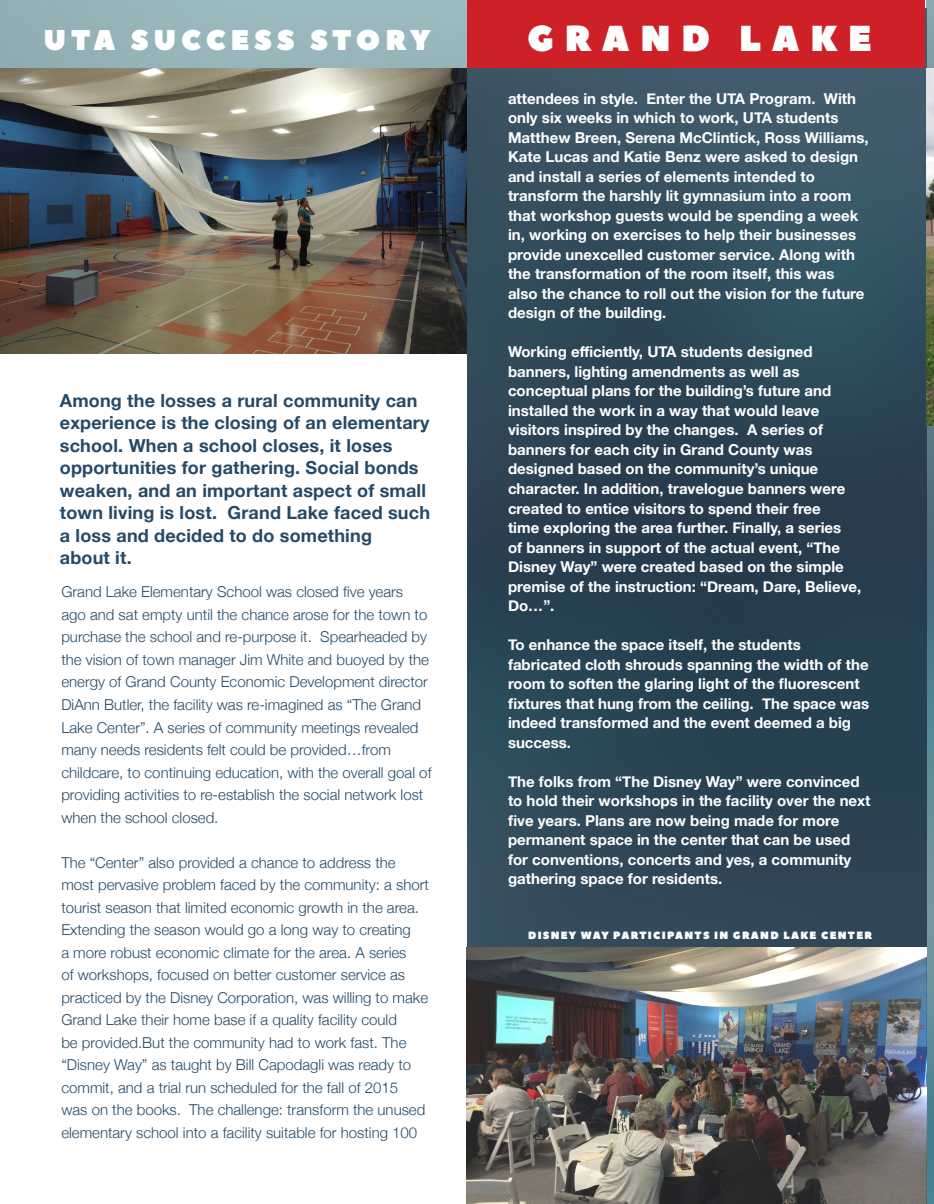
<style>
.page{position:relative;width:934px;height:1204px;background:#fff}
.page>*{position:absolute;margin:0;border:0;box-sizing:border-box;transform-origin:0 0}
.t1{font:36px "Peace Sans";letter-spacing:.3em;color:#fff}
.t2{font:28.5px "Peace Sans";letter-spacing:.17em;color:#fff}
.t3{font:700 18px/22.5px "Helvetica Neue";letter-spacing:.01em;color:#254a67}
.t4{font:700 15px/19.5px "Helvetica Neue";color:#fff}
.t5{font:300 15px/22.5px "Helvetica Neue";color:#254a67}
.t6{font:10.5px "Peace Sans";letter-spacing:.12em;color:#fff}
</style>
<div class="page">
<img style="left:925px;top:0;width:8px;height:1203px">
<img style="left:0;top:68px;width:467px;height:285px">
<img style="left:467px;top:68px;width:458px;height:879px">
<img style="left:466px;top:947px;width:459px;height:256px">
<div style="left:467px;top:0;width:458px;height:68px;background:#cd2027"></div>
<img style="left:925px;top:68px;width:8px;height:357px">
<p class="t2" style="left:43px;top:21px;width:388px">UTA SUCCESS STORY</p>
<p class="t1" style="left:527px;top:14px;width:346px">GRAND LAKE</p>
<p class="t3" style="left:60px;top:389px;width:371px">Among the losses a rural community can experience is the closing of an elementary school. When a school closes, it loses opportunities for gathering. Social bonds weaken, and an important aspect of small town living is lost. Grand Lake faced such a loss and decided to do something</p>
<p class="t3" style="left:60px;top:547px;width:73px">about it.</p>
<p class="t5" style="left:61px;top:579px;width:371px">Grand Lake Elementary School was closed five years<br>ago and sat empty until the chance arose for the town to purchase the school and re-purpose it. Spearheaded by the vision of town manager Jim White and buoyed by the energy of Grand County Economic Development director DiAnn Butler, the facility was re-imagined as “The Grand Lake Center”. A series of community meetings revealed many needs residents felt could be provided…from childcare, to continuing education, with the overall goal of providing activities to re-establish the social network lost when the school closed.</p>
<p class="t5" style="left:61px;top:849px;width:369px">The “Center” also provided a chance to address the most pervasive problem faced by the community: a short tourist season that limited economic growth in the area.<br>Extending the season would go a long way to creating<br>a more robust economic climate for the area. A series<br>of workshops, focused on better customer service as practiced by the Disney Corporation, was willing to make Grand Lake their home base if a quality facility could<br>be provided.But the community had to work fast. The “Disney Way” as taught by Bill Capodagli was ready to commit, and a trial run scheduled for the fall of 2015<br>was on the books. The challenge: transform the unused elementary school into a facility suitable for hosting 100</p>
<p class="t4" style="left:508px;top:89px;width:362px">attendees in style. Enter the UTA Program. With only six weeks in which to work, UTA students Matthew Breen, Serena McClintick, Ross Williams, Kate Lucas and Katie Benz were asked to design and install a series of elements intended to transform the harshly lit gymnasium into a room that workshop guests would be spending a week in, working on exercises to help their businesses provide unexcelled customer service. Along with the transformation of the room itself, this was<br>also the chance to roll out the vision for the future design of the building.</p>
<p class="t4" style="left:508px;top:343px;width:355px">Working efficiently, UTA students designed banners, lighting amendments as well as conceptual plans for the building’s future and installed the work in a way that would leave visitors inspired by the changes. A series of banners for each city in Grand County was designed based on the community’s unique character. In addition, travelogue banners were created to entice visitors to spend their free<br>time exploring the area further. Finally, a series<br>of banners in support of the actual event, “The Disney Way” were created based on the simple premise of the instruction: “Dream, Dare, Believe, Do…”.</p>
<p class="t4" style="left:508px;top:635px;width:362px">To enhance the space itself, the students fabricated cloth shrouds spanning the width of the room to soften the glaring light of the fluorescent fixtures that hung from the ceiling. The space was indeed transformed and the event deemed a big success.</p>
<p class="t4" style="left:508px;top:772px;width:364px">The folks from “The Disney Way” were convinced to hold their workshops in the facility over the next five years. Plans are now being made for more permanent space in the center that can be used for conventions, concerts and yes, a community gathering space for residents.</p>
<p class="t6" style="left:528px;top:927px;width:345px">DISNEY WAY PARTICIPANTS IN GRAND LAKE CENTER</p>
</div>
